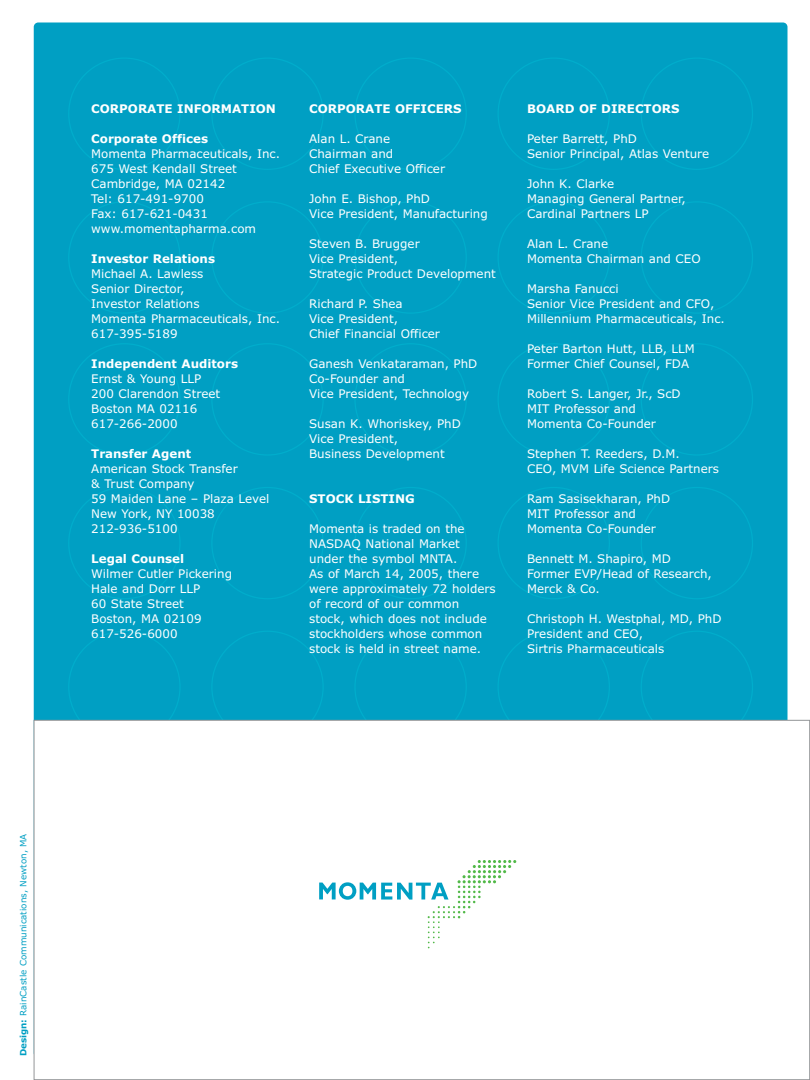
<style>
.page{position:relative;width:810px;height:1080px;background:#fff}
.page>*{position:absolute;margin:0;border:0;box-sizing:border-box;transform-origin:0 0}
.t1{font:11.88px/15px "Verdana";color:#fff}
.t2{font:700 11.88px "Verdana";color:#fff}
.t3{font:8.75px "Verdana";color:#009fc3}
.s1{font-weight:700}
</style>
<div class="page">
<div style="left:34px;top:22px;width:754px;height:1036px;background:#009fc3;border-radius:4px"></div>
<svg style="left:641px;top:58px;width:112px;height:112px"></svg>
<svg style="left:498px;top:58px;width:112px;height:112px"></svg>
<svg style="left:355px;top:58px;width:112px;height:112px"></svg>
<svg style="left:212px;top:58px;width:111px;height:112px"></svg>
<svg style="left:68px;top:58px;width:112px;height:112px"></svg>
<svg style="left:641px;top:202px;width:112px;height:111px"></svg>
<svg style="left:498px;top:202px;width:112px;height:111px"></svg>
<svg style="left:355px;top:202px;width:112px;height:111px"></svg>
<svg style="left:212px;top:202px;width:111px;height:111px"></svg>
<svg style="left:68px;top:202px;width:112px;height:111px"></svg>
<svg style="left:641px;top:343px;width:112px;height:112px"></svg>
<svg style="left:498px;top:343px;width:112px;height:112px"></svg>
<svg style="left:355px;top:343px;width:112px;height:112px"></svg>
<svg style="left:212px;top:343px;width:111px;height:112px"></svg>
<svg style="left:68px;top:343px;width:112px;height:112px"></svg>
<svg style="left:641px;top:487px;width:112px;height:112px"></svg>
<svg style="left:498px;top:487px;width:112px;height:112px"></svg>
<svg style="left:355px;top:487px;width:112px;height:112px"></svg>
<svg style="left:212px;top:487px;width:111px;height:112px"></svg>
<svg style="left:68px;top:487px;width:112px;height:112px"></svg>
<svg style="left:641px;top:631px;width:112px;height:89px"></svg>
<svg style="left:498px;top:631px;width:112px;height:89px"></svg>
<svg style="left:354px;top:631px;width:113px;height:89px"></svg>
<svg style="left:211px;top:631px;width:113px;height:89px"></svg>
<svg style="left:68px;top:631px;width:113px;height:89px"></svg>
<div style="left:34px;top:720px;width:776px;height:360px;background:#fff"></div>
<svg style="left:319px;top:860px;width:197px;height:88px"></svg>
<p class="t2" style="left:91px;top:102px;width:186px">CORPORATE INFORMATION</p>
<p class="t2" style="left:91px;top:132px;width:118px">Corporate Offices</p>
<p class="t1" style="left:91px;top:146px;width:190px">Momenta Pharmaceuticals, Inc.<br>675 West Kendall Street<br>Cambridge, MA 02142<br>Tel: 617-491-9700<br>Fax: 617-621-0431 www.momentapharma.com</p>
<p class="t2" style="left:91px;top:252px;width:125px">Investor Relations</p>
<p class="t1" style="left:91px;top:266px;width:190px">Michael A. Lawless<br>Senior Director,<br>Investor Relations<br>Momenta Pharmaceuticals, Inc.<br>617-395-5189</p>
<p class="t2" style="left:91px;top:357px;width:148px">Independent Auditors</p>
<p class="t1" style="left:91px;top:371px;width:131px">Ernst &amp; Young LLP<br>200 Clarendon Street<br>Boston MA 02116<br>617-266-2000</p>
<p class="t2" style="left:91px;top:447px;width:101px">Transfer Agent</p>
<p class="t1" style="left:91px;top:461px;width:180px">American Stock Transfer<br>&amp; Trust Company<br>59 Maiden Lane – Plaza Level<br>New York, NY 10038<br>212-936-5100</p>
<p class="t2" style="left:91px;top:552px;width:94px">Legal Counsel</p>
<p class="t1" style="left:91px;top:566px;width:142px">Wilmer Cutler Pickering<br>Hale and Dorr LLP<br>60 State Street<br>Boston, MA 02109<br>617-526-6000</p>
<p class="t2" style="left:309px;top:102px;width:154px">CORPORATE OFFICERS</p>
<p class="t1" style="left:309px;top:131px;width:137px">Alan L. Crane<br>Chairman and<br>Chief Executive Officer</p>
<p class="t1" style="left:309px;top:191px;width:180px">John E. Bishop, PhD<br>Vice President, Manufacturing</p>
<p class="t1" style="left:309px;top:236px;width:188px">Steven B. Brugger<br>Vice President,<br>Strategic Product Development</p>
<p class="t1" style="left:309px;top:296px;width:132px">Richard P. Shea<br>Vice President,<br>Chief Financial Officer</p>
<p class="t1" style="left:309px;top:356px;width:170px">Ganesh Venkataraman, PhD<br>Co-Founder and<br>Vice President, Technology</p>
<p class="t1" style="left:309px;top:416px;width:153px">Susan K. Whoriskey, PhD<br>Vice President,<br>Business Development</p>
<p class="t2" style="left:309px;top:492px;width:107px">STOCK LISTING</p>
<p class="t1" style="left:309px;top:521px;width:188px">Momenta is traded on the<br>NASDAQ National Market under the symbol MNTA.<br>As of March 14, 2005, there were approximately 72 holders of record of our common stock, which does not include stockholders whose common stock is held in street name.</p>
<p class="t2" style="left:527px;top:102px;width:154px">BOARD OF DIRECTORS</p>
<p class="t1" style="left:527px;top:131px;width:184px">Peter Barrett, PhD<br>Senior Principal, Atlas Venture</p>
<p class="t1" style="left:527px;top:176px;width:160px">John K. Clarke<br>Managing General Partner,<br>Cardinal Partners LP</p>
<p class="t1" style="left:527px;top:236px;width:175px">Alan L. Crane<br>Momenta Chairman and CEO</p>
<p class="t1" style="left:527px;top:281px;width:199px">Marsha Fanucci<br>Senior Vice President and CFO,<br>Millennium Pharmaceuticals, Inc.</p>
<p class="t1" style="left:527px;top:341px;width:169px">Peter Barton Hutt, LLB, LLM<br>Former Chief Counsel, FDA</p>
<p class="t1" style="left:527px;top:386px;width:155px">Robert S. Langer, Jr., ScD<br>MIT Professor and<br>Momenta Co-Founder</p>
<p class="t1" style="left:527px;top:446px;width:193px">Stephen T. Reeders, D.M.<br>CEO, MVM Life Science Partners</p>
<p class="t1" style="left:527px;top:491px;width:145px">Ram Sasisekharan, PhD<br>MIT Professor and<br>Momenta Co-Founder</p>
<p class="t1" style="left:527px;top:551px;width:186px">Bennett M. Shapiro, MD<br>Former EVP/Head of Research,<br>Merck &amp; Co.</p>
<p class="t1" style="left:527px;top:611px;width:196px">Christoph H. Westphal, MD, PhD<br>President and CEO,<br>Sirtris Pharmaceuticals</p>
<p class="t3" style="left:19px;top:1056px;width:224px;rotate:-90deg"><span class="s1">Design:</span> RainCastle Communications, Newton, MA</p>
</div>
